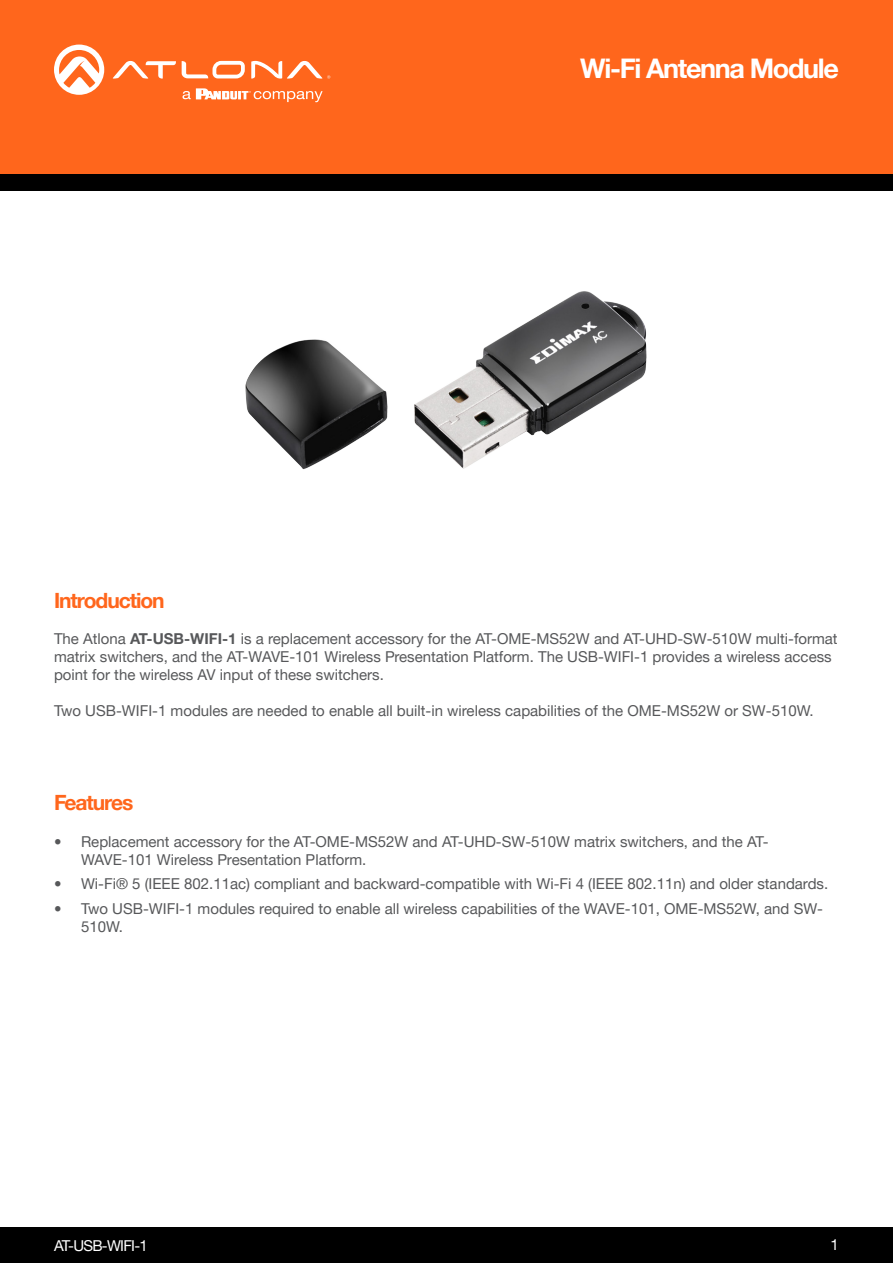
<style>
.page{position:relative;width:893px;height:1263px;background:#fff}
.page>*{position:absolute;margin:0;border:0;box-sizing:border-box;transform-origin:0 0}
.t1{font:700 27px "Helvetica Neue LTW1 G";letter-spacing:-.05em;color:#fff}
.Product_Type_First_P{font:700 21px "Helvetica Neue LTW1 G";letter-spacing:-.05em;color:#ff661c}
.t2{font:15px/18px "Helvetica Neue LTW1 G";color:#57585a}
.t3{font:15px "Helvetica Neue LTW1 G";letter-spacing:-.05em;color:#fff}
.s1{font-weight:700}
</style>
<div class="page">
<div style="left:0;top:0;width:893px;height:174px;background:#ff661c"></div>
<div style="left:0;top:1227px;width:893px;height:36px;background:#000"></div>
<div style="left:0;top:174px;width:893px;height:17px;background:#000"></div>
<svg style="left:182px;top:61px;width:63px;height:17px"></svg>
<svg style="left:113px;top:61px;width:63px;height:18px"></svg>
<svg style="left:251px;top:61px;width:79px;height:18px"></svg>
<svg style="left:54px;top:45px;width:50px;height:50px"></svg>
<svg style="left:183px;top:88px;width:140px;height:14px"></svg>
<img style="left:245px;top:291px;width:402px;height:179px">
<p class="Product_Type_First_P" style="left:54px;top:587px;width:112px">Introduction</p>
<h1 class="t1" style="left:580px;top:52px;width:260px">Wi-Fi Antenna Module</h1>
<p class="t2" style="left:54px;top:630px;width:785px">The Atlona <span class="s1">AT-USB-WIFI-1</span> is a replacement accessory for the AT-OME-MS52W and AT-UHD-SW-510W multi-format matrix switchers, and the AT-WAVE-101 Wireless Presentation Platform. The USB-WIFI-1 provides a wireless access point for the wireless AV input of these switchers.</p>
<p class="t2" style="left:54px;top:702px;width:761px">Two USB-WIFI-1 modules are needed to enable all built-in wireless capabilities of the OME-MS52W or SW-510W.</p>
<p class="Product_Type_First_P" style="left:54px;top:790px;width:81px">Features</p>
<p class="t2" style="left:81px;top:832px;width:689px;text-indent:-27px">• Replacement accessory for the AT-OME-MS52W and AT-UHD-SW-510W matrix switchers, and the AT-<br>WAVE-101 Wireless Presentation Platform.</p>
<p class="t2" style="left:54px;top:875px;width:776px">• Wi-Fi® 5 (IEEE 802.11ac) compliant and backward-compatible with Wi-Fi 4 (IEEE 802.11n) and older standards.</p>
<p class="t2" style="left:81px;top:900px;width:744px;text-indent:-27px">• Two USB-WIFI-1 modules required to enable all wireless capabilities of the WAVE-101, OME-MS52W, and SW-<br>510W.</p>
<p class="t3" style="left:54px;top:1236px;width:95px">AT-USB-WIFI-1</p>
<p class="t3" style="left:831px;top:1235px;width:10px">1</p>
</div>
